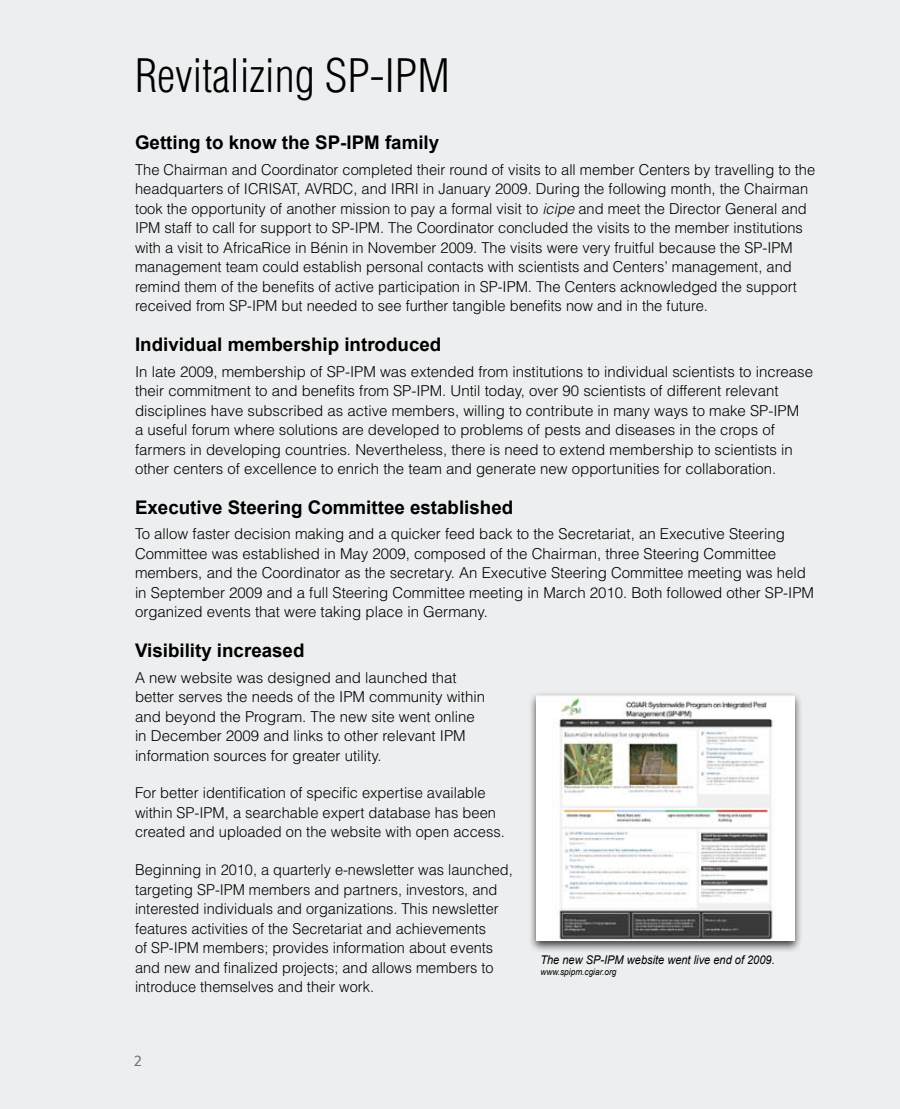
<style>
.page{position:relative;width:900px;height:1109px;background:#fff}
.page>*{position:absolute;margin:0;border:0;box-sizing:border-box;transform-origin:0 0}
.t1{font:300 condensed 45px "Helvetica";color:#000}
.t2{font:700 18.75px "Arial";color:#000}
.t3{font:300 15px/19.5px "Helvetica";color:#000}
.t4{font:300 15px "Delta";color:#727176}
.t5{font:italic 12px "Arial";color:#000;scale:.92 1}
.t6{font:italic 9px "Arial";color:#000;scale:.92 1}
.s1{font-style:italic}
</style>
<div class="page">
<div style="left:0;top:0;width:900px;height:1108px;background:#edeeef"></div>
<div style="left:528px;top:691px;width:281px;height:268px;background:#000;opacity:.75"></div>
<img style="left:537px;top:695px;width:258px;height:245px">
<h1 class="t1" style="left:135px;top:48px;width:316px">Revitalizing SP-IPM</h1>
<p class="t2" style="left:135px;top:130px;width:306px">Getting to know the SP-IPM family</p>
<p class="t3" style="left:135px;top:159px;width:682px">The Chairman and Coordinator completed their round of visits to all member Centers by travelling to the headquarters of ICRISAT, AVRDC, and IRRI in January 2009. During the following month, the Chairman took the opportunity of another mission to pay a formal visit to <span class="s1">icipe</span> and meet the Director General and IPM staff to call for support to SP-IPM. The Coordinator concluded the visits to the member institutions with a visit to AfricaRice in Bénin in November 2009. The visits were very fruitful because the SP-IPM management team could establish personal contacts with scientists and Centers’ management, and remind them of the benefits of active participation in SP-IPM. The Centers acknowledged the support received from SP-IPM but needed to see further tangible benefits now and in the future.</p>
<p class="t2" style="left:135px;top:332px;width:308px">Individual membership introduced</p>
<p class="t3" style="left:135px;top:361px;width:680px">In late 2009, membership of SP-IPM was extended from institutions to individual scientists to increase their commitment to and benefits from SP-IPM. Until today, over 90 scientists of different relevant disciplines have subscribed as active members, willing to contribute in many ways to make SP-IPM<br>a useful forum where solutions are developed to problems of pests and diseases in the crops of farmers in developing countries. Nevertheless, there is need to extend membership to scientists in other centers of excellence to enrich the team and generate new opportunities for collaboration.</p>
<p class="t2" style="left:135px;top:494px;width:380px">Executive Steering Committee established</p>
<p class="t3" style="left:135px;top:524px;width:681px">To allow faster decision making and a quicker feed back to the Secretariat, an Executive Steering Committee was established in May 2009, composed of the Chairman, three Steering Committee members, and the Coordinator as the secretary. An Executive Steering Committee meeting was held in September 2009 and a full Steering Committee meeting in March 2010. Both followed other SP-IPM organized events that were taking place in Germany.</p>
<p class="t2" style="left:135px;top:638px;width:171px">Visibility increased</p>
<p class="t3" style="left:135px;top:667px;width:352px">A new website was designed and launched that better serves the needs of the IPM community within and beyond the Program. The new site went online in December 2009 and links to other relevant IPM information sources for greater utility.</p>
<p class="t3" style="left:135px;top:783px;width:371px">For better identification of specific expertise available within SP-IPM, a searchable expert database has been created and uploaded on the website with open access.</p>
<p class="t3" style="left:135px;top:859px;width:379px">Beginning in 2010, a quarterly e-newsletter was launched, targeting SP-IPM members and partners, investors, and interested individuals and organizations. This newsletter features activities of the Secretariat and achievements<br>of SP-IPM members; provides information about events and new and finalized projects; and allows members to introduce themselves and their work.</p>
<p class="t5" style="left:540px;top:951px;width:256px">The new SP-IPM website went live end of 2009.</p>
<p class="t6" style="left:540px;top:965px;width:84px">www.spipm.cgiar.org</p>
<p class="t4" style="left:134px;top:1052px;width:10px">2</p>
</div>
